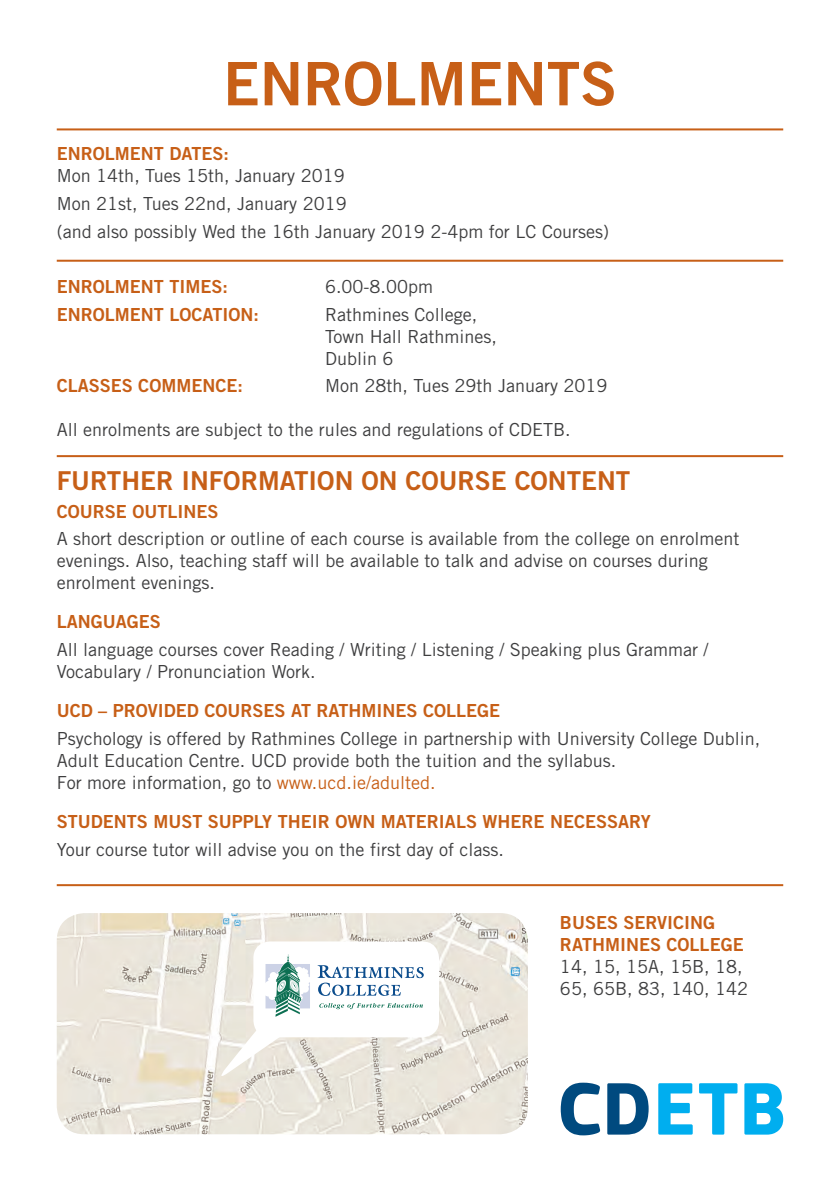
<style>
.page{position:relative;width:840px;height:1191px;background:#fff}
.page>*{position:absolute;margin:0;border:0;box-sizing:border-box;transform-origin:0 0}
.cell_heading{font:60px "Trade Gothic Bold Two";color:#c75f17}
.cell_heading-2{font:26px "Trade Gothic Bold Two";color:#c75f17}
.cell_heading-3{font:18px/22px "Trade Gothic";color:#3e3e3f}
.cell_heading-4{font:18px "Trade Gothic Bold Two";color:#c75f17}
.s1{font-family:"Trade Gothic Bold Two";color:#c75f17}
.s2{color:#c75f17}
</style>
<div class="page">
<hr style="left:57px;top:128px;width:725px;height:2px;background:#c75f17">
<hr style="left:57px;top:260px;width:725px;height:2px;background:#c75f17">
<hr style="left:57px;top:455px;width:725px;height:2px;background:#c75f17">
<hr style="left:57px;top:884px;width:725px;height:2px;background:#c75f17">
<svg style="left:560px;top:1082px;width:40px;height:53px"></svg>
<svg style="left:607px;top:1083px;width:41px;height:51px"></svg>
<svg style="left:658px;top:1083px;width:34px;height:51px"></svg>
<svg style="left:699px;top:1083px;width:38px;height:51px"></svg>
<svg style="left:744px;top:1083px;width:38px;height:51px"></svg>
<img style="left:57px;top:913px;width:470px;height:221px">
<div style="left:253px;top:941px;width:186px;height:96px;background:#fff;border-radius:17px"></div>
<svg style="left:317px;top:965px;width:106px;height:31px"></svg>
<svg style="left:319px;top:1003px;width:103px;height:6px"></svg>
<svg style="left:215px;top:953px;width:95px;height:129px"></svg>
<p class="cell_heading" style="left:223px;top:47px;width:395px">ENROLMENTS</p>
<p class="cell_heading-3" style="left:57px;top:143px;width:289px"><span class="s1">ENROLMENT DATES:<br></span>Mon 14th, Tues 15th, January 2019</p>
<p class="cell_heading-3" style="left:57px;top:192px;width:291px">Mon 21st, Tues 22nd, January 2019</p>
<p class="cell_heading-3" style="left:57px;top:220px;width:553px">(and also possibly Wed the 16th January 2019 2-4pm for LC Courses)</p>
<p class="cell_heading-4" style="left:57px;top:275px;width:172px">ENROLMENT TIMES:</p>
<p class="cell_heading-3" style="left:325px;top:275px;width:109px">6.00-8.00pm</p>
<p class="cell_heading-4" style="left:57px;top:303px;width:204px">ENROLMENT LOCATION:</p>
<p class="cell_heading-3" style="left:325px;top:303px;width:173px">Rathmines College,<br>Town Hall Rathmines,<br>Dublin 6</p>
<p class="cell_heading-4" style="left:57px;top:375px;width:187px">CLASSES COMMENCE:</p>
<p class="cell_heading-3" style="left:325px;top:375px;width:284px">Mon 28th, Tues 29th January 2019</p>
<p class="cell_heading-3" style="left:57px;top:419px;width:515px">All enrolments are subject to the rules and regulations of CDETB.</p>
<p class="cell_heading-2" style="left:57px;top:465px;width:574px">FURTHER INFORMATION ON COURSE CONTENT</p>
<p class="cell_heading-4" style="left:57px;top:500px;width:163px">COURSE OUTLINES</p>
<p class="cell_heading-3" style="left:57px;top:528px;width:683px">A short description or outline of each course is available from the college on enrolment evenings. Also, teaching staff will be available to talk and advise on courses during enrolment evenings.</p>
<p class="cell_heading-4" style="left:57px;top:611px;width:106px">LANGUAGES</p>
<p class="cell_heading-3" style="left:57px;top:638px;width:653px">All language courses cover Reading / Writing / Listening / Speaking plus Grammar /<br>Vocabulary / Pronunciation Work.</p>
<p class="cell_heading-4" style="left:57px;top:699px;width:444px">UCD – PROVIDED COURSES AT RATHMINES COLLEGE</p>
<p class="cell_heading-3" style="left:57px;top:727px;width:704px">Psychology is offered by Rathmines College in partnership with University College Dublin,<br>Adult Education Centre. UCD provide both the tuition and the syllabus.<br>For more information, go to <span class="s2">www.ucd.ie/adulted.</span></p>
<p class="cell_heading-4" style="left:57px;top:810px;width:595px">STUDENTS MUST SUPPLY THEIR OWN MATERIALS WHERE NECESSARY</p>
<p class="cell_heading-3" style="left:57px;top:838px;width:448px">Your course tutor will advise you on the first day of class.</p>
<p class="cell_heading-3" style="left:559px;top:911px;width:189px"><span class="s1">BUSES SERVICING<br>RATHMINES COLLEGE<br></span>14, 15, 15A, 15B, 18,<br>65, 65B, 83, 140, 142</p>
</div>
